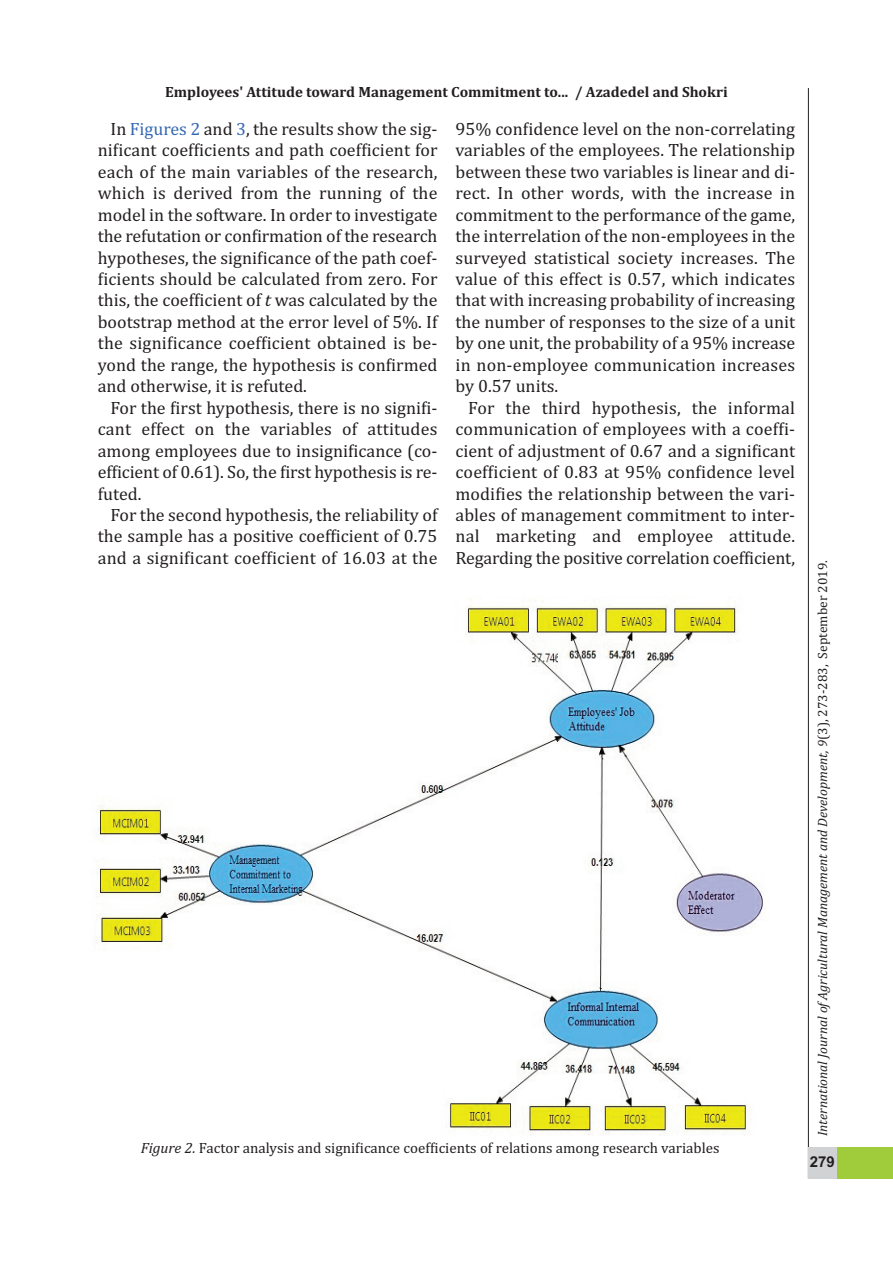
<style>
.page{position:relative;width:893px;height:1263px;background:#fff}
.page>*{position:absolute;margin:0;border:0;box-sizing:border-box;transform-origin:0 0}
.t1{font:18px/21.5px "Cambria";color:#231f20;text-align:justify}
.t2{font:15px "Cambria";color:#231f20}
.t3{font:700 15px "Cambria";color:#231f20}
.t4{font:700 15px "Arial";color:#231f20}
.t5{font:italic 13.5px "Cambria";color:#231f20}
.s1{color:#3568b2}
.s2{font-style:italic}
.s3{font-style:normal}
</style>
<div class="page">
<div style="left:808px;top:1147px;width:85px;height:32px;background:#a0cc3c"></div>
<hr style="left:808px;top:88px;width:1px;height:1090px;background:#231f20">
<div style="left:808px;top:1147px;width:29px;height:32px;background:#d1d2d4"></div>
<img style="left:94px;top:599px;width:669px;height:536px">
<p class="t3" style="left:165px;top:83px;width:564px">Employees' Attitude toward Management Commitment to... / Azadedel and Shokri</p>
<p class="t1" style="left:98px;top:118px;width:341px;text-indent:13px">In <span class="s1">Figures 2</span> and <span class="s1">3</span>, the results show the sig&shy;nificant coefficients and path coefficient for each of the main variables of the research, which is derived from the running of the model in the software. In order to investigate the refutation or confirmation of the research hypotheses, the significance of the path coef&shy;ficients should be calculated from zero. For this, the coefficient of <span class="s2">t</span> was calculated by the bootstrap method at the error level of 5%. If the significance coefficient obtained is be&shy;yond the range, the hypothesis is confirmed and otherwise, it is refuted.</p>
<p class="t1" style="left:98px;top:397px;width:341px;text-indent:13px">For the first hypothesis, there is no signifi&shy;cant effect on the variables of attitudes among employees due to insignificance (co&shy;efficient of 0.61). So, the first hypothesis is re&shy;futed.</p>
<p class="t1" style="left:98px;top:504px;width:341px;text-indent:13px">For the second hypothesis, the reliability of the sample has a positive coefficient of 0.75 and a significant coefficient of 16.03 at the</p>
<p class="t1" style="left:455px;top:118px;width:341px">95% confidence level on the non-correlating variables of the employees. The relationship between these two variables is linear and di&shy;rect. In other words, with the increase in commitment to the performance of the game, the interrelation of the non-employees in the surveyed statistical society increases. The value of this effect is 0.57, which indicates that with increasing probability of increasing the number of responses to the size of a unit by one unit, the probability of a 95% increase in non-employee communication increases by 0.57 units.</p>
<p class="t1" style="left:455px;top:397px;width:341px;text-indent:13px">For the third hypothesis, the informal communication of employees with a coeffi&shy;cient of adjustment of 0.67 and a significant coefficient of 0.83 at 95% confidence level modifies the relationship between the vari&shy;ables of management commitment to inter&shy;nal marketing and employee attitude.<br>Regarding the positive correlation coefficient,</p>
<p class="t2" style="left:141px;top:1139px;width:580px"><span class="s2">Figure 2.</span> Factor analysis and significance coefficients of relations among research variables</p>
<p class="t5" style="left:815px;top:1136px;width:577px;rotate:-90deg">International Journal ofAgricultural Management and Development, 9<span class="s3">(3), 273-283, September 2019.</span></p>
<p class="t4" style="left:810px;top:1153px;width:27px">279</p>
</div>
